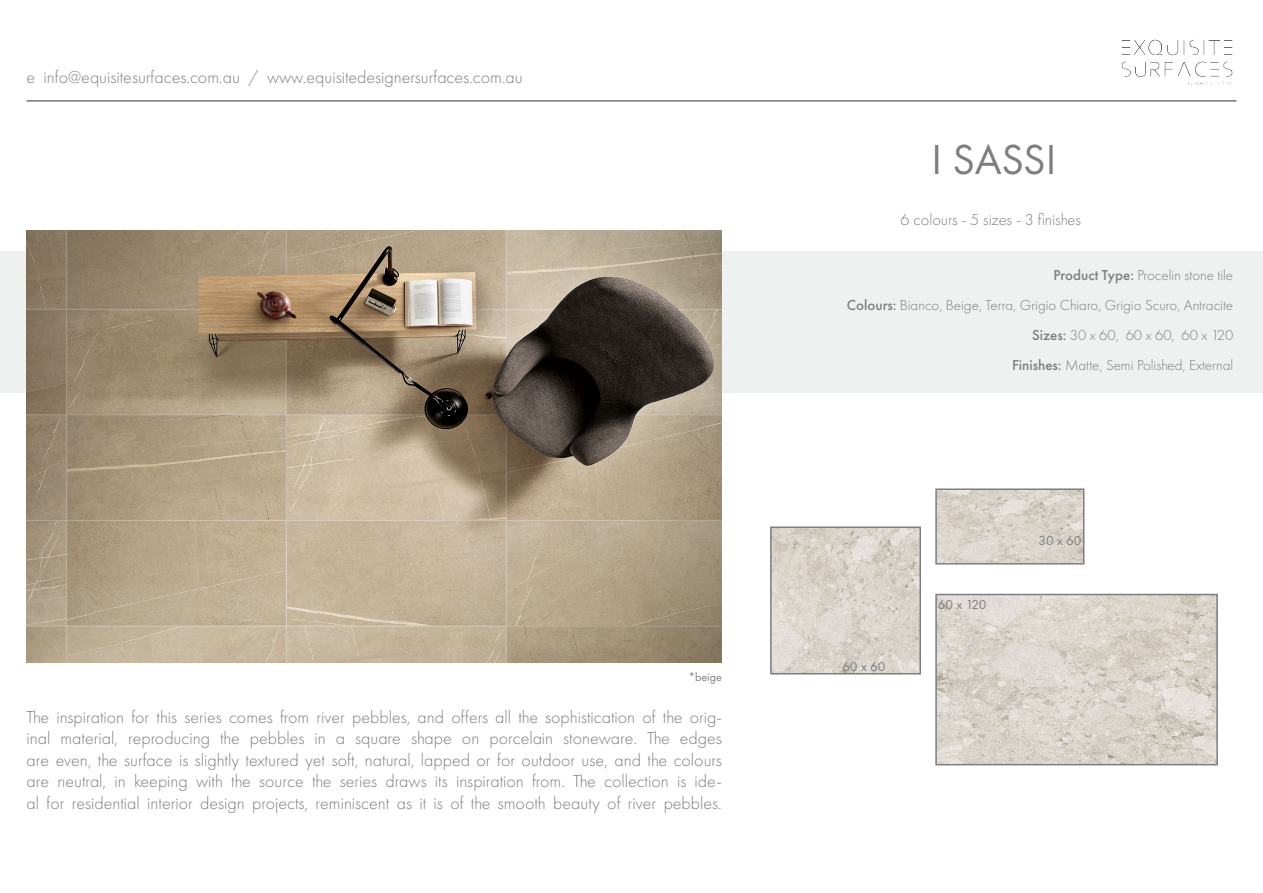
<style>
.page{position:relative;width:1263px;height:893px;background:#fff}
.page>*{position:absolute;margin:0;border:0;box-sizing:border-box;transform-origin:0 0}
.t1{font:43.5px "Futura PT";letter-spacing:-.005em;color:#7c7e81}
.t2{font:300 18px/21.6px "Futura PT";color:#7c7e81;text-align:justify}
.t3{font:300 16.5px "Futura PT";color:#7c7e81}
.t4{font:300 15px "Futura PT";color:#7c7e81}
.t5{font:13.5px "Futura PT";color:#7c7e81}
.t6{font:12px "Futura PT";color:#7c7e81}
.s1{font-weight:500}
</style>
<div class="page">
<div style="left:0;top:252px;width:1263px;height:141px;background:#eff0f0"></div>
<hr style="left:27px;top:100px;width:1209px;height:2px;background:#231f20">
<img style="left:27px;top:231px;width:695px;height:431px">
<img style="left:938px;top:597px;width:277px;height:165px">
<div style="left:935px;top:594px;width:283px;height:171px;border:2px solid #7c7e81"></div>
<img style="left:773px;top:529px;width:145px;height:142px">
<div style="left:770px;top:526px;width:151px;height:148px;border:2px solid #7c7e81"></div>
<img style="left:938px;top:491px;width:143px;height:70px">
<div style="left:935px;top:488px;width:149px;height:76px;border:2px solid #7c7e81"></div>
<img style="left:1121px;top:39px;width:112px;height:47px">
<p class="t2" style="left:27px;top:66px;width:498px">e info@equisitesurfaces.com.au / www.equisitedesignersurfaces.com.au</p>
<p class="t6" style="left:688px;top:670px;width:35px">*beige</p>
<p class="t2" style="left:27px;top:706px;width:697px">The inspiration for this series comes from river pebbles, and offers all the sophistication of the orig&shy;inal material, reproducing the pebbles in a square shape on porcelain stoneware. The edges are even, the surface is slightly textured yet soft, natural, lapped or for outdoor use, and the colours are neutral, in keeping with the source the series draws its inspiration from. The collection is ide&shy;al for residential interior design projects, reminiscent as it is of the smooth beauty of river pebbles.</p>
<p class="t1" style="left:931px;top:133px;width:126px">I SASSI</p>
<p class="t3" style="left:900px;top:210px;width:182px">6 colours - 5 sizes - 3 finishes</p>
<p class="t4" style="left:1053px;top:266px;width:181px"><span class="s1">Product Type:</span> Procelin stone tile</p>
<p class="t4" style="left:847px;top:296px;width:388px"><span class="s1">Colours:</span> Bianco, Beige, Terra, Grigio Chiaro, Grigio Scuro, Antracite</p>
<p class="t4" style="left:1032px;top:326px;width:203px"><span class="s1">Sizes:</span> 30 x 60, 60 x 60, 60 x 120</p>
<p class="t4" style="left:1012px;top:356px;width:223px"><span class="s1">Finishes:</span> Matte, Semi Polished, External</p>
<p class="t5" style="left:842px;top:658px;width:45px">60 x 60</p>
<p class="t5" style="left:938px;top:596px;width:50px">60 x 120</p>
<p class="t5" style="left:1038px;top:533px;width:45px">30 x 60</p>
</div>
